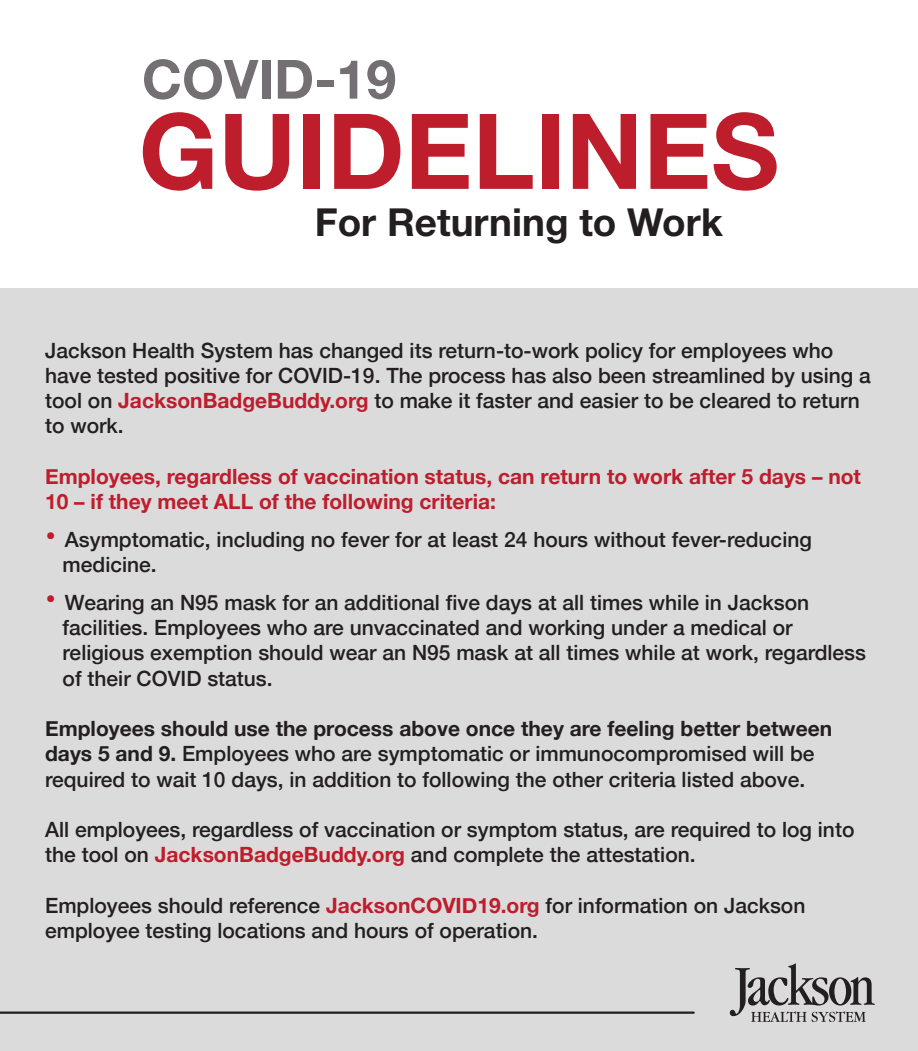
<style>
.page{position:relative;width:918px;height:1051px;background:#fff}
.page>*{position:absolute;margin:0;border:0;box-sizing:border-box;transform-origin:0 0}
.t1{font:700 104.85px "Helvetica Neue LT Std";color:#be1d2c}
.t2{font:700 54px "Helvetica Neue LT Std";color:#746f72}
.t3{font:700 38.55px "Helvetica Neue LT Std";color:#231f20}
.t4{font:500 21px/25.2px "Helvetica Neue";color:#231f20}
.t5{font:700 21px/25.2px "Helvetica Neue";color:#be1d2c}
.s1{font-weight:700;color:#be1d2c}
.s2{font-weight:700;font-size:31.5px;color:#be1d2c}
.s3{font-weight:700}
</style>
<div class="page">
<div style="left:0;top:288px;width:918px;height:762px;background:#dcdbdc"></div>
<svg style="left:730px;top:963px;width:145px;height:58px"></svg>
<hr style="left:0;top:1011px;width:694px;height:2px;background:#231f20">
<h2 class="t2" style="left:142px;top:46px;width:256px">COVID-19</h2>
<h1 class="t1" style="left:139px;top:87px;width:642px">GUIDELINES</h1>
<h3 class="t3" style="left:315px;top:198px;width:410px">For Returning to Work</h3>
<p class="t4" style="left:45px;top:336px;width:827px">Jackson Health System has changed its return-to-work policy for employees who have tested positive for COVID-19. The process has also been streamlined by using a tool on <span class="s1">JacksonBadgeBuddy.org</span> to make it faster and easier to be cleared to return to work.</p>
<p class="t5" style="left:45px;top:464px;width:817px">Employees, regardless of vaccination status, can return to work after 5 days – not<br>10 – if they meet ALL of the following criteria:</p>
<p class="t4" style="left:63px;top:525px;width:751px;text-indent:-18px"><span class="s2">•</span> Asymptomatic, including no fever for at least 24 hours without fever-reducing medicine.</p>
<p class="t4" style="left:63px;top:588px;width:805px;text-indent:-18px"><span class="s2">•</span> Wearing an N95 mask for an additional five days at all times while in Jackson facilities. Employees who are unvaccinated and working under a medical or religious exemption should wear an N95 mask at all times while at work, regardless of their COVID status.</p>
<p class="t4" style="left:45px;top:714px;width:789px"><span class="s3">Employees should use the process above once they are feeling better between days 5 and 9.</span> Employees who are symptomatic or immunocompromised will be required to wait 10 days, in addition to following the other criteria listed above.</p>
<p class="t4" style="left:45px;top:815px;width:811px">All employees, regardless of vaccination or symptom status, are required to log into the tool on <span class="s1">JacksonBadgeBuddy.org</span> and complete the attestation.</p>
<p class="t4" style="left:45px;top:890px;width:762px">Employees should reference <span class="s1">JacksonCOVID19.org</span> for information on Jackson employee testing locations and hours of operation.</p>
</div>
